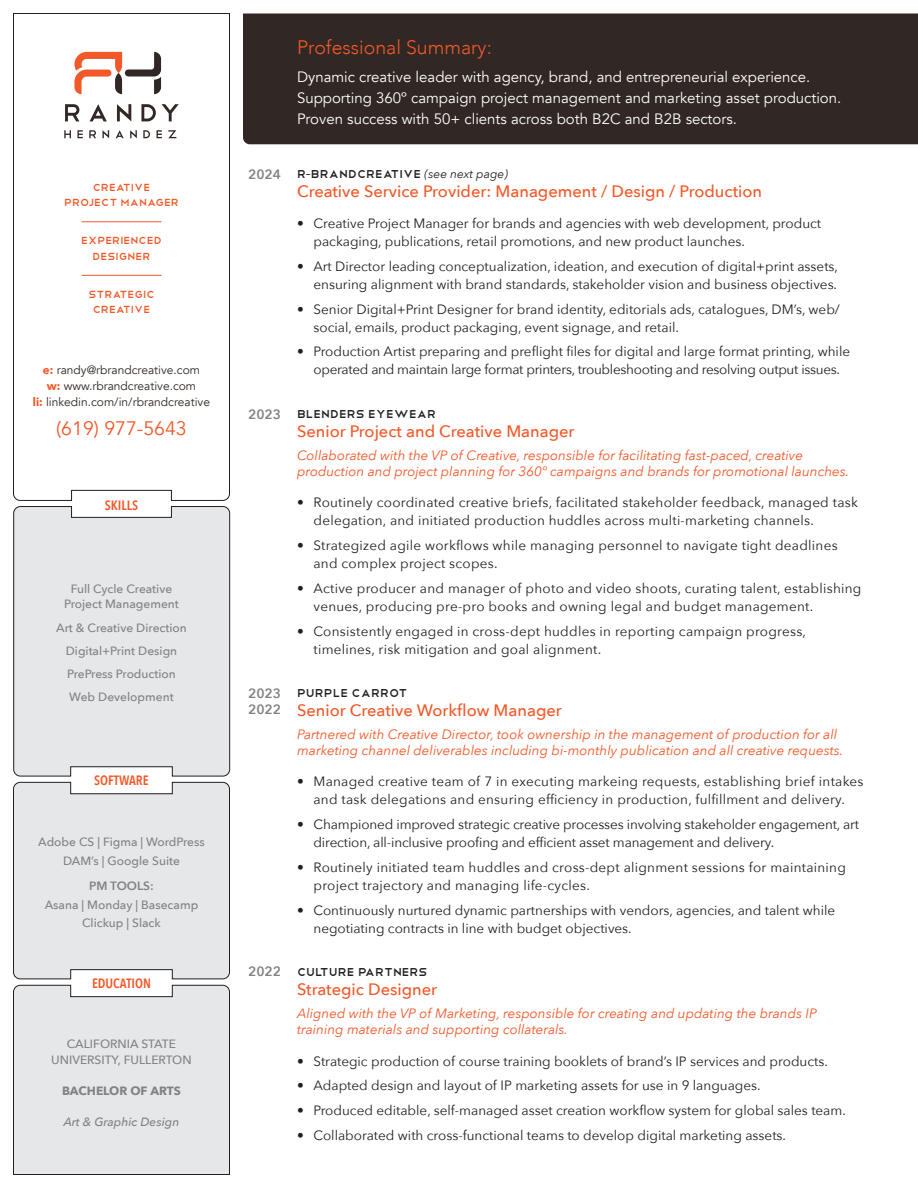
<style>
.page{position:relative;width:918px;height:1188px;background:#fff}
.page>*{position:absolute;margin:0;border:0;box-sizing:border-box;transform-origin:0 0}
.t1{font:300 19.5px "Avenir";color:#f15929}
.t2{font:19.5px "Avenir";color:#f15929}
.t3{font:500 16.5px "Avenir Next";color:#f15929}
.t4{font:15px/21px "Avenir";color:#fff}
.Company{font:15px "Telegrafico";color:#231f20}
.t5{font:13.5px/18px "Avenir Next";color:#231f20}
.t6{font:13.5px/18px "Avenir Next";letter-spacing:.02em;color:#231f20}
.Job_Summary{font:italic 13.5px/16.2px "Avenir Next";color:#f15929}
.t7{font:13.5px/18px "Avenir Next";letter-spacing:-.02em;color:#231f20;text-align:center}
.t8{font:13.5px/15.6px "Telegrafico";color:#f15929;text-align:center}
.t9{font:600 13.5px "Avenir Next Condensed";color:#f15929}
.t10{font:600 13.5px "Avenir Next";color:#808285}
.t11{font:500 12px/18.6px "Avenir Next";color:#808285;text-align:center}
.t12{font:12px "Avenir";color:#312725}
.t13{font:italic 500 12px "Avenir Next";color:#808285}
.t14{font:700 12px "Avenir Next";color:#808285}
.s1{font-weight:900;color:#f15929}
.s2{font-weight:600}
.s3{font-family:"Avenir"}
.s4{font-family:"Avenir Next";font-style:italic;font-size:12px}
</style>
<div class="page">
<svg style="left:13px;top:13px;width:217px;height:488px"></svg>
<svg style="left:74px;top:52px;width:87px;height:42px"></svg>
<svg style="left:65px;top:104px;width:14px;height:17px"></svg>
<svg style="left:90px;top:104px;width:17px;height:17px"></svg>
<svg style="left:117px;top:104px;width:14px;height:17px"></svg>
<svg style="left:141px;top:104px;width:15px;height:17px"></svg>
<svg style="left:162px;top:104px;width:17px;height:17px"></svg>
<svg style="left:64px;top:130px;width:7px;height:8px"></svg>
<svg style="left:77px;top:130px;width:6px;height:8px"></svg>
<svg style="left:89px;top:130px;width:7px;height:8px"></svg>
<svg style="left:102px;top:130px;width:7px;height:8px"></svg>
<svg style="left:116px;top:130px;width:8px;height:8px"></svg>
<svg style="left:130px;top:130px;width:7px;height:8px"></svg>
<svg style="left:143px;top:130px;width:7px;height:8px"></svg>
<svg style="left:157px;top:130px;width:5px;height:8px"></svg>
<svg style="left:168px;top:130px;width:8px;height:8px"></svg>
<div style="left:243px;top:14px;width:675px;height:130px;background:#312725"></div>
<hr style="left:82px;top:222px;width:79px;height:1px;background:#f15929">
<hr style="left:82px;top:275px;width:79px;height:1px;background:#f15929">
<div style="left:73px;top:492px;width:97px;height:22px;background:#fff"></div>
<svg style="left:13px;top:506px;width:217px;height:270px;background:#e0e1e3"></svg>
<svg style="left:13px;top:782px;width:217px;height:197px;background:#e3e4e6"></svg>
<div style="left:13px;top:985px;width:217px;height:190px;background:#e6e7e9"></div>
<p class="t8" style="left:64px;top:178px;width:116px">Creative<br>Project Manager</p>
<p class="t8" style="left:81px;top:232px;width:82px">Experienced<br>Designer</p>
<p class="t8" style="left:88px;top:285px;width:68px">Strategic</p>
<p class="t8" style="left:93px;top:301px;width:59px">Creative</p>
<p class="t12" style="left:43px;top:363px;width:159px"><span class="s1">e:</span> randy@rbrandcreative.com</p>
<p class="t12" style="left:47px;top:379px;width:151px"><span class="s1">w:</span> www.rbrandcreative.com</p>
<p class="t12" style="left:33px;top:394px;width:179px"><span class="s1">li:</span> linkedin.com/in/rbrandcreative</p>
<p class="t2" style="left:56px;top:416px;width:132px">(619) 977-5643</p>
<p class="t9" style="left:105px;top:493px;width:35px">SKILLS</p>
<p class="t11" style="left:64px;top:580px;width:116px;line-height:15.6px">Full Cycle Creative<br>Project Management</p>
<p class="t11" style="left:56px;top:618px;width:132px">Art &amp; Creative Direction</p>
<p class="t11" style="left:66px;top:641px;width:113px">Digital+Print Design</p>
<p class="t11" style="left:67px;top:664px;width:110px">PrePress Production</p>
<p class="t11" style="left:69px;top:687px;width:106px">Web Development</p>
<p class="t9" style="left:94px;top:769px;width:56px">SOFTWARE</p>
<p class="t11" style="left:38px;top:832px;width:168px">Adobe CS | Figma | WordPress<br>DAM’s | Google Suite</p>
<p class="t11" style="left:45px;top:876px;width:155px"><span class="s2">PM TOOLS:<br></span>Asana | Monday | Basecamp<br>Clickup | Slack</p>
<p class="t9" style="left:92px;top:972px;width:60px">EDUCATION</p>
<p class="t11" style="left:51px;top:1036px;width:142px;line-height:15.6px">CALIFORNIA STATE<br>UNIVERSITY, FULLERTON</p>
<p class="t14" style="left:62px;top:1080px;width:120px">BACHELOR OF ARTS</p>
<p class="t13" style="left:64px;top:1112px;width:117px">Art &amp; Graphic Design</p>
<p class="t1" style="left:297px;top:36px;width:196px">Professional Summary:</p>
<p class="t4" style="left:297px;top:66px;width:546px">Dynamic creative leader with agency, brand, and entrepreneurial experience.<br>Supporting 360º campaign project management and marketing asset production.<br>Proven success with 50+ clients across both B2C and B2B sectors.</p>
<p class="t10" style="left:248px;top:163px;width:34px">2024</p>
<p class="t10" style="left:248px;top:403px;width:34px">2023</p>
<p class="t10" style="left:248px;top:681px;width:34px">2023</p>
<p class="t10" style="left:248px;top:697px;width:34px">2022</p>
<p class="t10" style="left:248px;top:960px;width:34px">2022</p>
<p class="Company" style="left:297px;top:164px;width:213px">R<span class="s3">-</span>BrandCreative <span class="s4">(see next page)</span></p>
<p class="t3" style="left:297px;top:177px;width:467px">Creative Service Provider: Management / Design / Production</p>
<p class="t5" style="left:314px;top:214px;width:509px;text-indent:-16px">• Creative Project Manager for brands and agencies with web development, product packaging, publications, retail promotions, and new product launches.</p>
<p class="t5" style="left:297px;top:257px;width:543px;text-align:right">• Art Director leading conceptualization, ideation, and execution of digital+print assets, ensuring alignment with brand standards, stakeholder vision and business objectives.</p>
<p class="t5" style="left:314px;top:299px;width:528px;text-indent:-16px">• Senior Digital+Print Designer for brand identity, editorials ads, catalogues, DM’s, web/ social, emails, product packaging, event signage, and retail.</p>
<p class="t7" style="left:297px;top:342px;width:555px">• Production Artist preparing and preflight files for digital and large format printing, while operated and maintain large format printers, troubleshooting and resolving output issues.</p>
<p class="Company" style="left:297px;top:404px;width:141px">Blenders Eyewear</p>
<p class="t3" style="left:297px;top:417px;width:279px">Senior Project and Creative Manager</p>
<p class="Job_Summary" style="left:297px;top:446px;width:554px">Collaborated with the VP of Creative, responsible for facilitating fast-paced, creative production and project planning for 360º campaigns and brands for promotional launches.</p>
<p class="t6" style="left:314px;top:493px;width:546px;text-indent:-16px">• Routinely coordinated creative briefs, facilitated stakeholder feedback, managed task delegation, and initiated production huddles across multi-marketing channels.</p>
<p class="t6" style="left:314px;top:536px;width:526px;text-indent:-16px">• Strategized agile workflows while managing personnel to navigate tight deadlines and complex project scopes.</p>
<p class="t6" style="left:314px;top:579px;width:549px;text-indent:-16px">• Active producer and manager of photo and video shoots, curating talent, establishing venues, producing pre-pro books and owning legal and budget management.</p>
<p class="t6" style="left:314px;top:621px;width:494px;text-indent:-16px">• Consistently engaged in cross-dept huddles in reporting campaign progress, timelines, risk mitigation and goal alignment.</p>
<p class="Company" style="left:297px;top:683px;width:112px">Purple Carrot</p>
<p class="t3" style="left:297px;top:696px;width:266px">Senior Creative Workflow Manager</p>
<p class="Job_Summary" style="left:297px;top:725px;width:548px">Partnered with Creative Director, took ownership in the management of production for all marketing channel deliverables including bi-monthly publication and all creative requests.</p>
<p class="t6" style="left:297px;top:772px;width:568px;text-align:center">• Managed creative team of 7 in executing markeing requests, establishing brief intakes and task delegations and ensuring efficiency in production, fulfillment and delivery.</p>
<p class="t5" style="left:314px;top:815px;width:547px;text-indent:-16px">• Championed improved strategic creative processes involving stakeholder engagement, art direction, all-inclusive proofing and efficient asset management and delivery.</p>
<p class="t6" style="left:314px;top:858px;width:534px;text-indent:-16px">• Routinely initiated team huddles and cross-dept alignment sessions for maintaining project trajectory and managing life-cycles.</p>
<p class="t5" style="left:314px;top:900px;width:523px;text-indent:-16px">• Continuously nurtured dynamic partnerships with vendors, agencies, and talent while negotiating contracts in line with budget objectives.</p>
<p class="Company" style="left:297px;top:962px;width:132px">Culture Partners</p>
<p class="t3" style="left:297px;top:975px;width:142px">Strategic Designer</p>
<p class="Job_Summary" style="left:297px;top:1005px;width:521px">Aligned with the VP of Marketing, responsible for creating and updating the brands IP training materials and supporting collaterals.</p>
<p class="t5" style="left:297px;top:1051px;width:533px">• Strategic production of course training booklets of brand’s IP services and products.</p>
<p class="t5" style="left:297px;top:1076px;width:465px">• Adapted design and layout of IP marketing assets for use in 9 languages.</p>
<p class="t5" style="left:297px;top:1101px;width:550px">• Produced editable, self-managed asset creation workflow system for global sales team.</p>
<p class="t5" style="left:297px;top:1126px;width:491px">• Collaborated with cross-functional teams to develop digital marketing assets.</p>
</div>
